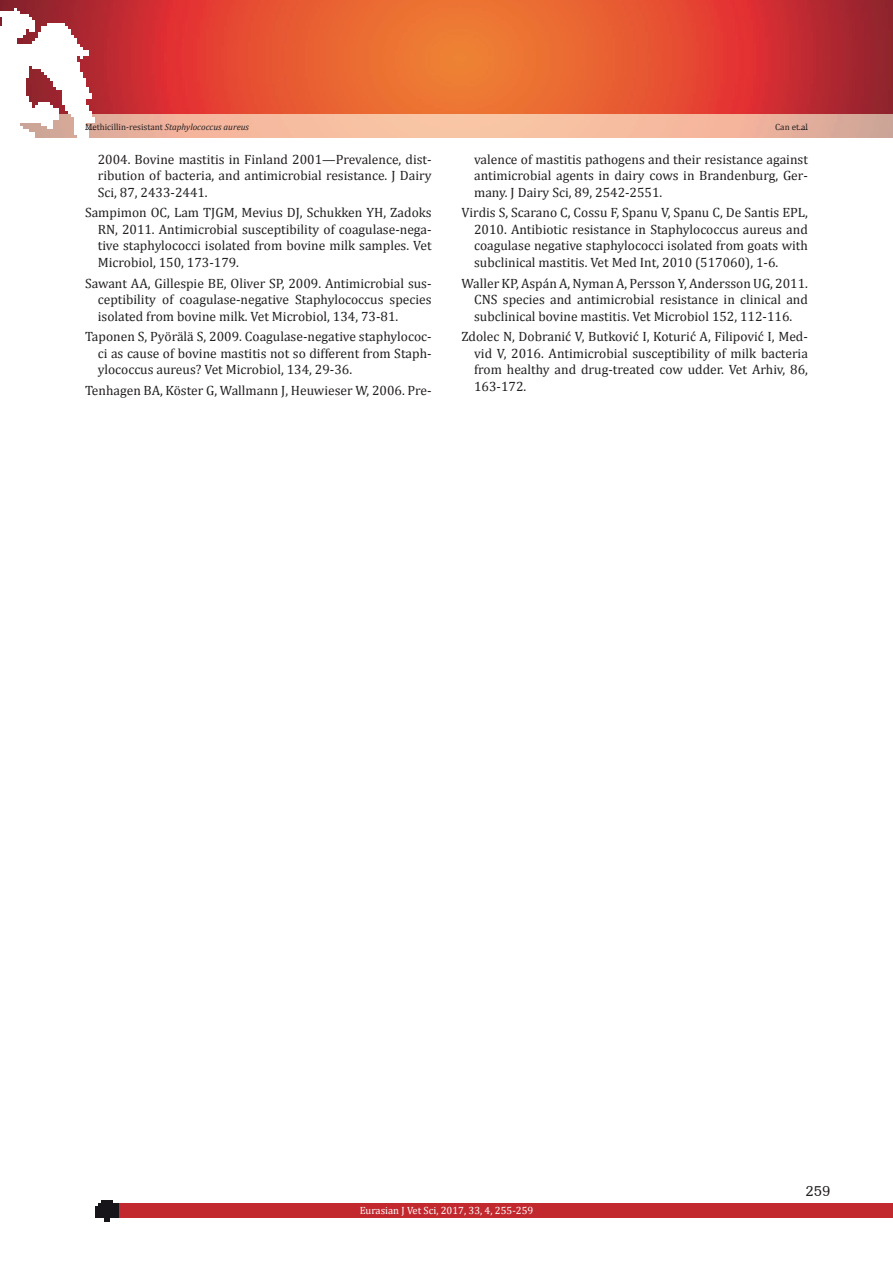
<style>
.page{position:relative;width:893px;height:1263px;background:#fff}
.page>*{position:absolute;margin:0;border:0;box-sizing:border-box;transform-origin:0 0}
.t1{font:15px "Humanist Slabserif 712 BT";color:#231f20}
.t2{font:13.5px/16.5px "Cambria";color:#231f20;text-align:justify}
.t3{font:10.5px "Cambria";color:#fff}
.t4{font:9px "Cambria";color:#231f20}
.s1{font-style:italic}
</style>
<div class="page">
<img style="left:0;top:0;width:893px;height:1222px">
<p class="t4" style="left:85px;top:121px;width:166px">Methicillin-resistant <span class="s1">Staphylococcus aureus</span></p>
<p class="t4" style="left:775px;top:121px;width:34px">Can et al</p>
<p class="t2" style="left:474px;top:151px;width:335px">valence of mastitis pathogens and their resistance against antimicrobial agents in dairy cows in Brandenburg, Ger&shy;many. J Dairy Sci, 89, 2542-2551.</p>
<p class="t2" style="left:474px;top:204px;width:335px;text-indent:-13px">Virdis S, Scarano C, Cossu F, Spanu V, Spanu C, De Santis EPL, 2010. Antibiotic resistance in Staphylococcus aureus and coagulase negative staphylococci isolated from goats with subclinical mastitis. Vet Med Int, 2010 (517060), 1-6.</p>
<p class="t2" style="left:474px;top:275px;width:335px;text-indent:-13px">Waller KP, Aspán A, Nyman A, Persson Y, Andersson UG, 2011.<br>CNS species and antimicrobial resistance in clinical and subclinical bovine mastitis. Vet Microbiol 152, 112-116.</p>
<p class="t2" style="left:474px;top:328px;width:335px;text-indent:-13px">Zdolec N, Dobranić V, Butković I, Koturić A, Filipović I, Med&shy;vid V, 2016. Antimicrobial susceptibility of milk bacteria from healthy and drug-treated cow udder. Vet Arhiv, 86, 163-172.</p>
<p class="t4" style="left:85px;top:121px;width:13px">......</p>
<p class="t4" style="left:799px;top:121px;width:11px">.....</p>
<p class="t2" style="left:98px;top:151px;width:335px">2004. Bovine mastitis in Finland 2001—Prevalence, dist&shy;ribution of bacteria, and antimicrobial resistance. J Dairy Sci, 87, 2433-2441.</p>
<p class="t2" style="left:98px;top:204px;width:335px;text-indent:-13px">Sampimon OC, Lam TJGM, Mevius DJ, Schukken YH, Zadoks RN, 2011. Antimicrobial susceptibility of coagulase-nega&shy;tive staphylococci isolated from bovine milk samples. Vet Microbiol, 150, 173-179.</p>
<p class="t2" style="left:98px;top:275px;width:335px;text-indent:-13px">Sawant AA, Gillespie BE, Oliver SP, 2009. Antimicrobial sus&shy;ceptibility of coagulase-negative Staphylococcus species isolated from bovine milk. Vet Microbiol, 134, 73-81.</p>
<p class="t2" style="left:98px;top:328px;width:335px;text-indent:-13px">Taponen S, Pyörälä S, 2009. Coagulase-negative staphylococ&shy;ci as cause of bovine mastitis not so different from Staph&shy;ylococcus aureus? Vet Microbiol, 134, 29-36.</p>
<p class="t2" style="left:85px;top:382px;width:348px">Tenhagen BA, Köster G, Wallmann J, Heuwieser W, 2006. Pre-</p>
<p class="t3" style="left:360px;top:1204px;width:175px">Eurasian J Vet Sci, 2017, 33, 4, 255-259</p>
<p class="t1" style="left:805px;top:1181px;width:27px">259</p>
</div>
